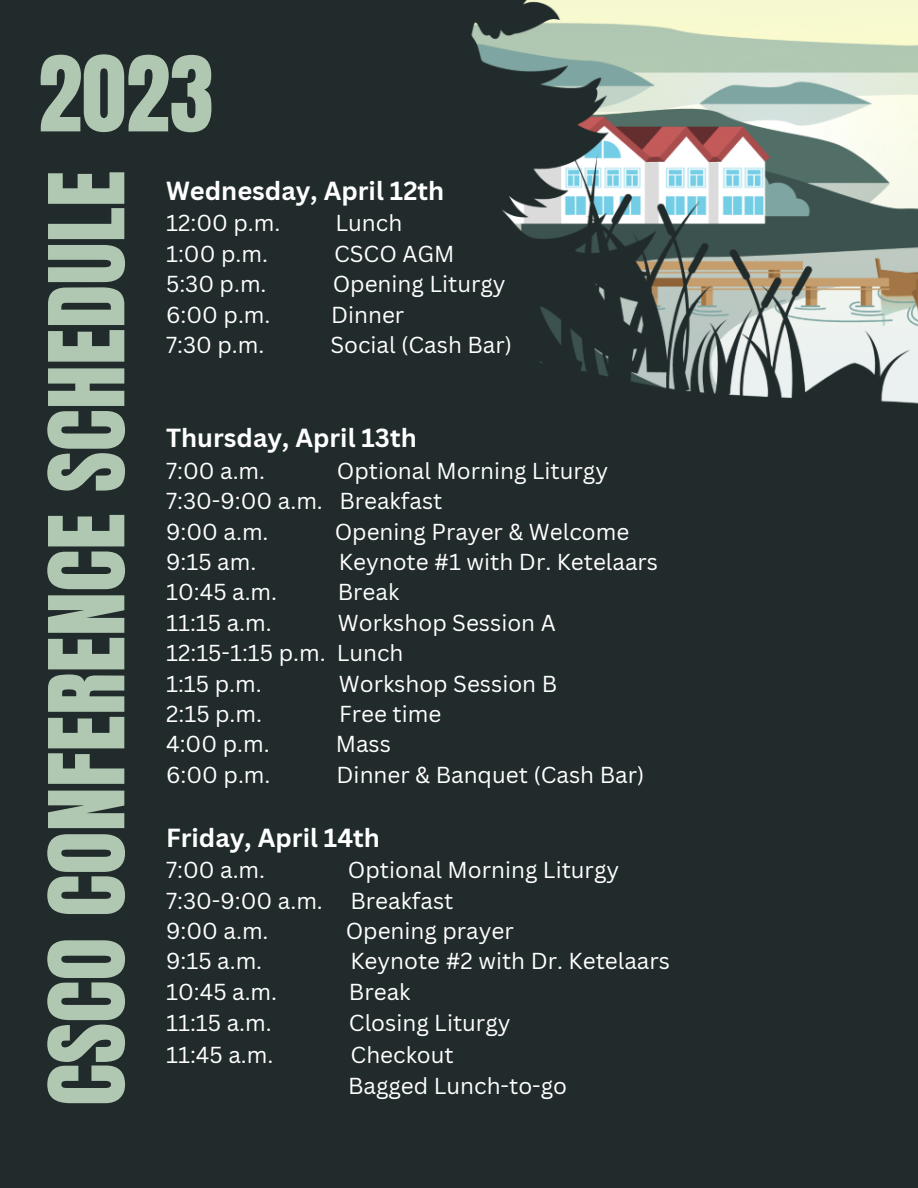
<style>
.page{position:relative;width:918px;height:1188px;background:#212b2c}
.page>*{position:absolute;margin:0;border:0;box-sizing:border-box;transform-origin:0 0}
.t1{font:88.8px "Anton";color:#b0c8b2}
.t2{font:700 25.5px "Canva Sans";color:#fff}
.t3{font:22.5px/30.3px "Canva Sans";color:#fff}
</style>
<div class="page">
<img style="left:471px;top:0;width:447px;height:404px">
<h1 class="t1" style="left:38px;top:30px;width:177px">2023</h1>
<h1 class="t1" style="left:23px;top:1106px;width:937px;rotate:-90deg">CSCO CONFERENCE SCHEDULE</h1>
<p class="t2" style="left:166px;top:173px;width:280px">Wednesday, April 12th</p>
<p class="t3" style="left:166px;top:208px;width:116px">12:00 p.m.</p>
<p class="t3" style="left:335px;top:208px;width:68px">Lunch</p>
<p class="t3" style="left:166px;top:238px;width:103px">1:00 p.m.</p>
<p class="t3" style="left:334px;top:238px;width:122px">CSCO AGM</p>
<p class="t3" style="left:166px;top:268px;width:102px">5:30 p.m.</p>
<p class="t3" style="left:333px;top:268px;width:174px">Opening Liturgy</p>
<p class="t3" style="left:166px;top:299px;width:106px">6:00 p.m.</p>
<p class="t3" style="left:331px;top:299px;width:75px">Dinner</p>
<p class="t3" style="left:166px;top:329px;width:100px">7:30 p.m.</p>
<p class="t3" style="left:331px;top:329px;width:183px">Social (Cash Bar)</p>
<p class="t2" style="left:166px;top:420px;width:252px">Thursday, April 13th</p>
<p class="t3" style="left:166px;top:455px;width:101px">7:00 a.m.</p>
<p class="t3" style="left:166px;top:455px;width:444px;text-indent:171px">Optional Morning Liturgy<br>7:30-9:00 a.m. Breakfast<br>9:00 a.m.</p>
<p class="t3" style="left:335px;top:516px;width:296px">Opening Prayer &amp; Welcome</p>
<p class="t3" style="left:166px;top:546px;width:92px">9:15 am.</p>
<p class="t3" style="left:339px;top:546px;width:321px">Keynote #1 with Dr. Ketelaars</p>
<p class="t3" style="left:166px;top:577px;width:113px">10:45 a.m.</p>
<p class="t3" style="left:338px;top:577px;width:63px">Break</p>
<p class="t3" style="left:166px;top:607px;width:107px">11:15 a.m.</p>
<p class="t3" style="left:166px;top:607px;width:391px;text-indent:172px">Workshop Session A<br>12:15-1:15 p.m. Lunch<br>1:15 p.m.</p>
<p class="t3" style="left:339px;top:668px;width:220px">Workshop Session B</p>
<p class="t3" style="left:166px;top:698px;width:97px">2:15 p.m.</p>
<p class="t3" style="left:339px;top:698px;width:104px">Free time</p>
<p class="t3" style="left:166px;top:728px;width:105px">4:00 p.m.</p>
<p class="t3" style="left:336px;top:728px;width:57px">Mass</p>
<p class="t3" style="left:166px;top:759px;width:106px">6:00 p.m.</p>
<p class="t3" style="left:337px;top:759px;width:309px">Dinner &amp; Banquet (Cash Bar)</p>
<p class="t2" style="left:166px;top:820px;width:215px">Friday, April 14th</p>
<p class="t3" style="left:166px;top:854px;width:101px">7:00 a.m.</p>
<p class="t3" style="left:166px;top:854px;width:455px;text-indent:182px">Optional Morning Liturgy<br>7:30-9:00 a.m. Breakfast<br>9:00 a.m.</p>
<p class="t3" style="left:346px;top:915px;width:170px">Opening prayer</p>
<p class="t3" style="left:166px;top:946px;width:98px">9:15 a.m.</p>
<p class="t3" style="left:350px;top:946px;width:321px">Keynote #2 with Dr. Ketelaars</p>
<p class="t3" style="left:166px;top:976px;width:113px">10:45 a.m.</p>
<p class="t3" style="left:349px;top:976px;width:63px">Break</p>
<p class="t3" style="left:166px;top:1007px;width:107px">11:15 a.m.</p>
<p class="t3" style="left:349px;top:1007px;width:163px">Closing Liturgy</p>
<p class="t3" style="left:166px;top:1039px;width:109px">11:45 a.m.</p>
<p class="t3" style="left:351px;top:1039px;width:105px">Checkout</p>
<p class="t3" style="left:348px;top:1070px;width:220px">Bagged Lunch-to-go</p>
</div>
